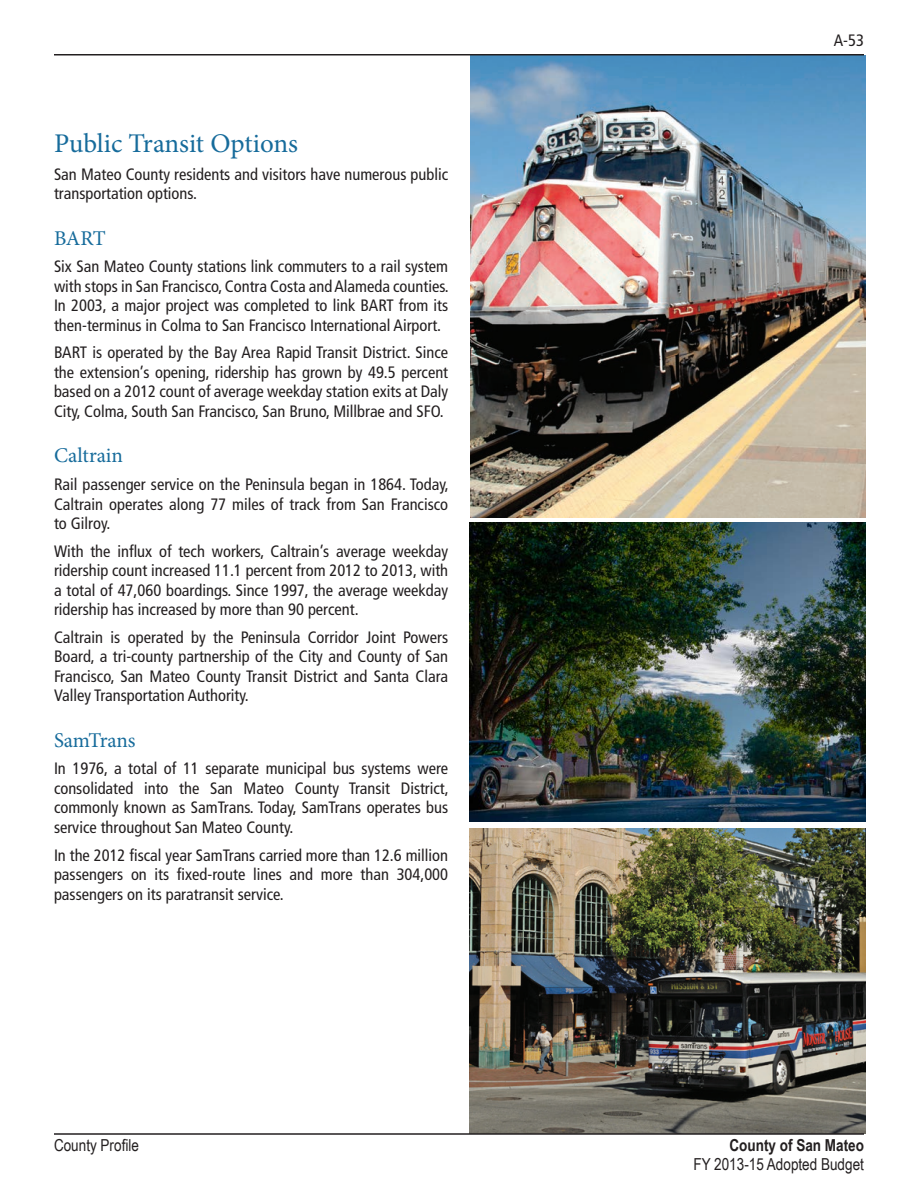
<style>
.page{position:relative;width:918px;height:1188px;background:#fff}
.page>*{position:absolute;margin:0;border:0;box-sizing:border-box;transform-origin:0 0}
.Subhead_2{font:27px "Minion Pro";letter-spacing:-.005em;color:#166b9b}
.Subhead_3{font:21px "Minion Pro";letter-spacing:-.005em;color:#166b9b}
.Subhead_2-2{font:21px "Minion Pro";color:#166b9b}
.t1{font:condensed 16.5px/19.5px "Frutiger";color:#231f20;text-align:justify}
.t2{font:16.5px/19.5px "Arial Narrow";color:#231f20;text-align:right}
.s1{font-weight:700}
</style>
<div class="page">
<img style="left:471px;top:56px;width:394px;height:461px">
<img style="left:469px;top:828px;width:396px;height:306px">
<hr style="left:54px;top:54px;width:810px;height:2px;background:#231f20">
<hr style="left:54px;top:1133px;width:810px;height:2px;background:#231f20">
<img style="left:469px;top:522px;width:396px;height:300px">
<p class="Subhead_2" style="left:54px;top:125px;width:246px">Public Transit Options</p>
<p class="t1" style="left:54px;top:164px;width:396px">San Mateo County residents and visitors have numerous public transportation options.</p>
<p class="Subhead_2-2" style="left:54px;top:224px;width:53px">BART</p>
<p class="t1" style="left:54px;top:257px;width:396px">Six San Mateo County stations link commuters to a rail system with stops in San Francisco, Contra Costa and Alameda counties.<br>In 2003, a major project was completed to link BART from its then-terminus in Colma to San Francisco International Airport.</p>
<p class="t1" style="left:54px;top:343px;width:396px">BART is operated by the Bay Area Rapid Transit District. Since the extension’s opening, ridership has grown by 49.5 percent based on a 2012 count of average weekday station exits at Daly City, Colma, South San Francisco, San Bruno, Millbrae and SFO.</p>
<p class="Subhead_3" style="left:54px;top:442px;width:70px">Caltrain</p>
<p class="t1" style="left:54px;top:475px;width:396px">Rail passenger service on the Peninsula began in 1864. Today, Caltrain operates along 77 miles of track from San Francisco to Gilroy.</p>
<p class="t1" style="left:54px;top:541px;width:396px">With the influx of tech workers, Caltrain’s average weekday ridership count increased 11.1 percent from 2012 to 2013, with a total of 47,060 boardings. Since 1997, the average weekday ridership has increased by more than 90 percent.</p>
<p class="t1" style="left:54px;top:627px;width:396px">Caltrain is operated by the Peninsula Corridor Joint Powers Board, a tri-county partnership of the City and County of San Francisco, San Mateo County Transit District and Santa Clara Valley Transportation Authority.</p>
<p class="Subhead_3" style="left:54px;top:726px;width:83px">SamTrans</p>
<p class="t1" style="left:54px;top:759px;width:396px">In 1976, a total of 11 separate municipal bus systems were consolidated into the San Mateo County Transit District, commonly known as SamTrans. Today, SamTrans operates bus service throughout San Mateo County.</p>
<p class="t1" style="left:54px;top:845px;width:396px">In the 2012 fiscal year SamTrans carried more than 12.6 million passengers on its fixed-route lines and more than 304,000 passengers on its paratransit service.</p>
<p class="t2" style="left:54px;top:1134px;width:86px">County Profile</p>
<p class="t1" style="left:834px;top:31px;width:32px">A-53</p>
<p class="t2" style="left:693px;top:1134px;width:172px"><span class="s1">County of San Mateo<br></span>FY 2013-15 Adopted Budget</p>
</div>
